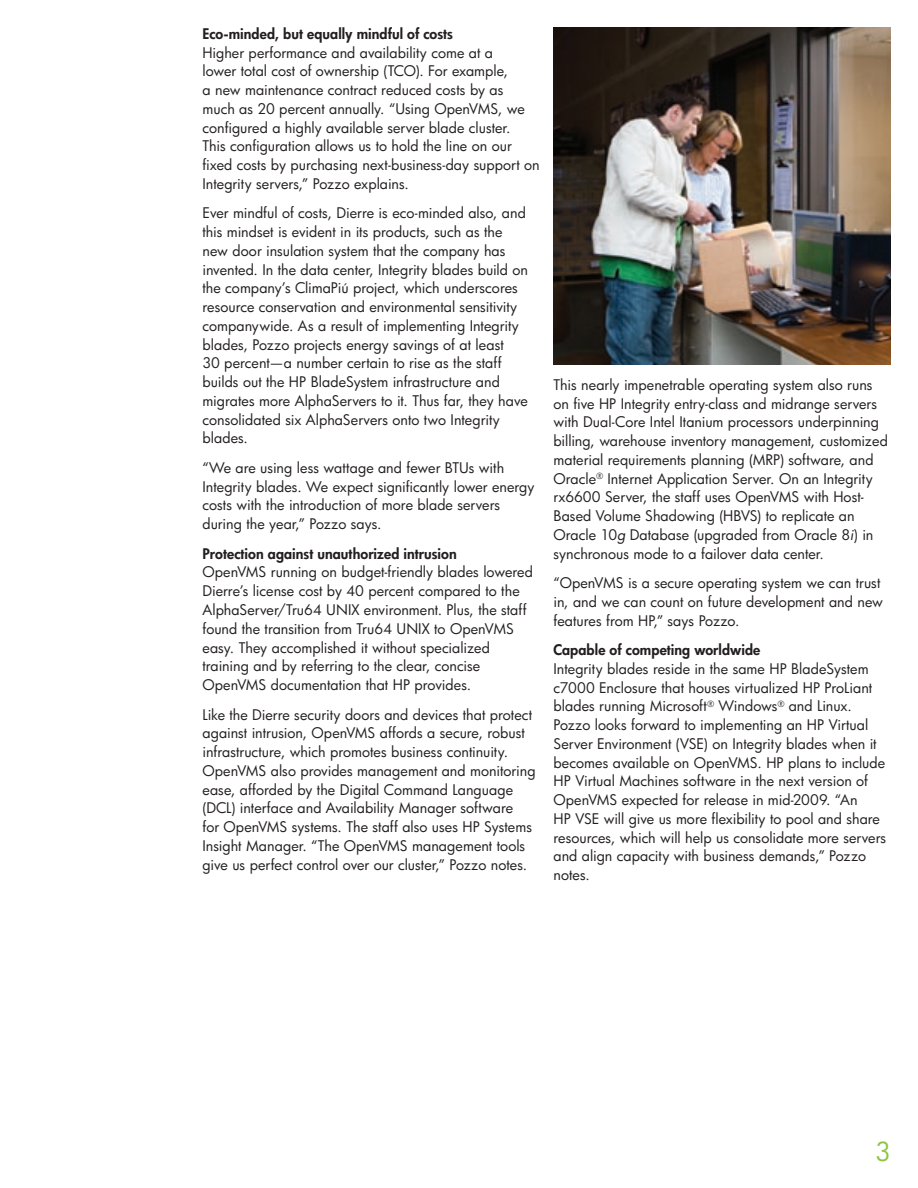
<style>
.page{position:relative;width:918px;height:1188px;background:#fff}
.page>*{position:absolute;margin:0;border:0;box-sizing:border-box;transform-origin:0 0}
.t1{font:25.5px "HP Futura";color:#8bc63e}
.t2{font:14.25px/18.8px "HP Futura";color:#231f20}
.t3{font:800 14.25px "HP Futura";letter-spacing:.005em;color:#231f20}
.s1{font-style:italic}
</style>
<div class="page">
<img style="left:554px;top:27px;width:337px;height:337px">
<p class="t3" style="left:202px;top:24px;width:252px">Eco-minded, but equally mindful of costs</p>
<p class="t2" style="left:202px;top:43px;width:339px">Higher performance and availability come at a<br>lower total cost of ownership (TCO). For example,<br>a new maintenance contract reduced costs by as<br>much as 20 percent annually. “Using OpenVMS, we configured a highly available server blade cluster.<br>This configuration allows us to hold the line on our fixed costs by purchasing next-business-day support on Integrity servers,” Pozzo explains.</p>
<p class="t2" style="left:202px;top:203px;width:327px">Ever mindful of costs, Dierre is eco-minded also, and this mindset is evident in its products, such as the new door insulation system that the company has invented. In the data center, Integrity blades build on the company’s ClimaPiú project, which underscores resource conservation and environmental sensitivity companywide. As a result of implementing Integrity blades, Pozzo projects energy savings of at least<br>30 percent—a number certain to rise as the staff builds out the HP BladeSystem infrastructure and migrates more AlphaServers to it. Thus far, they have consolidated six AlphaServers onto two Integrity blades.</p>
<p class="t2" style="left:202px;top:458px;width:334px">“We are using less wattage and fewer BTUs with Integrity blades. We expect significantly lower energy costs with the introduction of more blade servers during the year,” Pozzo says.</p>
<p class="t3" style="left:202px;top:544px;width:256px">Protection against unauthorized intrusion</p>
<p class="t2" style="left:202px;top:563px;width:332px">OpenVMS running on budget-friendly blades lowered Dierre’s license cost by 40 percent compared to the AlphaServer/Tru64 UNIX environment. Plus, the staff found the transition from Tru64 UNIX to OpenVMS easy. They accomplished it without specialized training and by referring to the clear, concise OpenVMS documentation that HP provides.</p>
<p class="t2" style="left:202px;top:705px;width:335px">Like the Dierre security doors and devices that protect against intrusion, OpenVMS affords a secure, robust infrastructure, which promotes business continuity.<br>OpenVMS also provides management and monitoring ease, afforded by the Digital Command Language (DCL) interface and Availability Manager software<br>for OpenVMS systems. The staff also uses HP Systems Insight Manager. “The OpenVMS management tools give us perfect control over our cluster,” Pozzo notes.</p>
<p class="t2" style="left:554px;top:375px;width:336px">This nearly impenetrable operating system also runs on five HP Integrity entry-class and midrange servers with Dual-Core Intel Itanium processors underpinning billing, warehouse inventory management, customized material requirements planning (MRP) software, and Oracle<sup>®</sup> Internet Application Server. On an Integrity rx6600 Server, the staff uses OpenVMS with Host-Based Volume Shadowing (HBVS) to replicate an Oracle 10<span class="s1">g</span> Database (upgraded from Oracle 8<span class="s1">i</span>) in synchronous mode to a failover data center.</p>
<p class="t2" style="left:554px;top:573px;width:331px">“OpenVMS is a secure operating system we can trust in, and we can count on future development and new features from HP,” says Pozzo.</p>
<p class="t3" style="left:554px;top:640px;width:208px">Capable of competing worldwide</p>
<p class="t2" style="left:554px;top:659px;width:334px">Integrity blades reside in the same HP BladeSystem c7000 Enclosure that houses virtualized HP ProLiant blades running Microsoft<sup>®</sup> Windows<sup>®</sup> and Linux.<br>Pozzo looks forward to implementing an HP Virtual Server Environment (VSE) on Integrity blades when it becomes available on OpenVMS. HP plans to include HP Virtual Machines software in the next version of OpenVMS expected for release in mid-2009. “An<br>HP VSE will give us more flexibility to pool and share resources, which will help us consolidate more servers and align capacity with business demands,” Pozzo notes.</p>
<h1 class="t1" style="left:875px;top:1134px;width:17px">3</h1>
</div>
